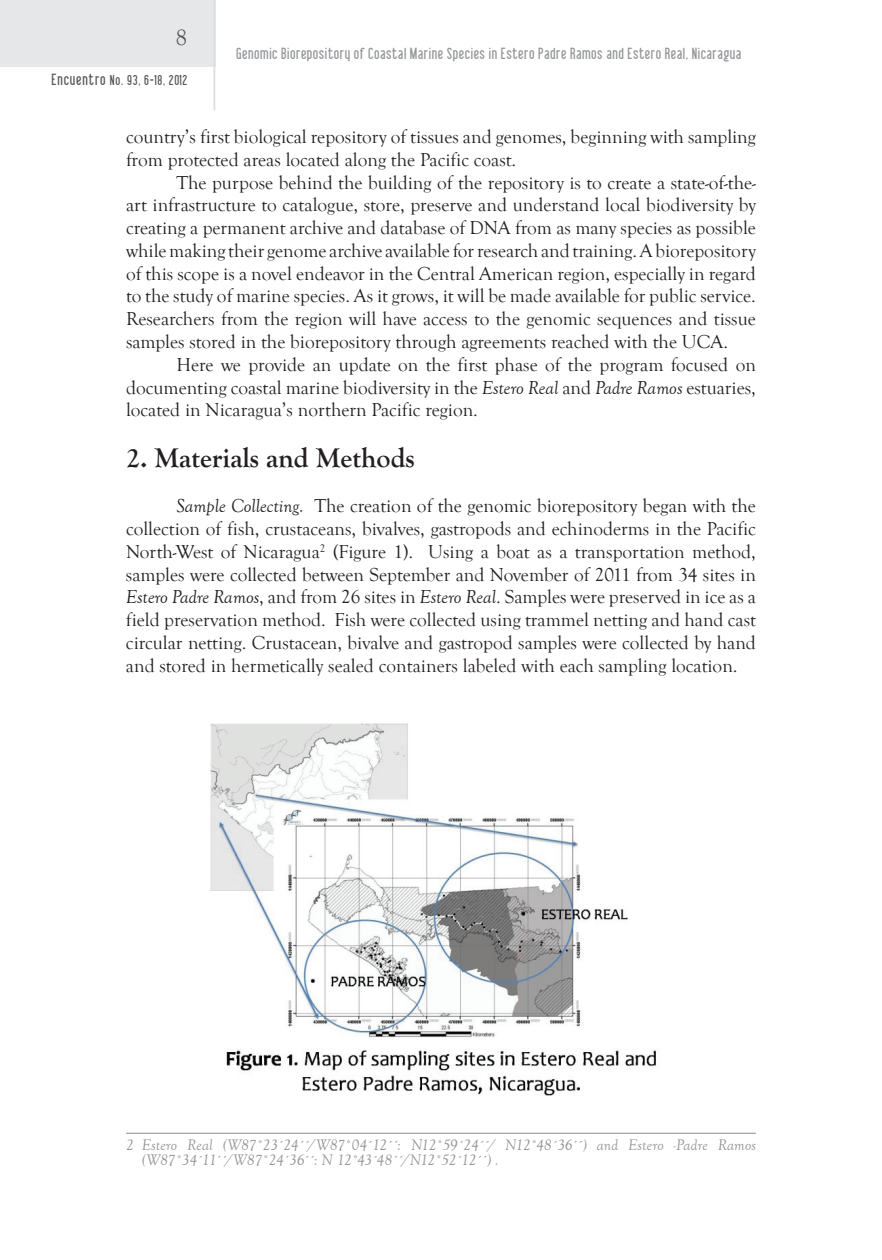
<style>
.page{position:relative;width:882px;height:1260px;background:#fff}
.page>*{position:absolute;margin:0;border:0;box-sizing:border-box;transform-origin:0 0}
.t1{font:700 28px "Goudy Old Style T";color:#231f20}
.t2{font:22.75px "Goudy Old Style T";color:#545557}
.t3{font:19.25px/22.8px "Goudy Old Style T";color:#231f20;text-align:justify}
.t4{font:italic 15.75px/15.8px "Goudy Old Style T";letter-spacing:-.015em;color:#939598}
.t5{font:15.75px "Libel Suit";letter-spacing:.035em;color:#939598}
.t6{font:14px "Libel Suit";letter-spacing:.04em;color:#57585a}
.s1{font-size:15.75px}
.s2{font-style:italic}
</style>
<div class="page">
<div style="left:0;top:0;width:215px;height:67px;background:#e6e7e9"></div>
<hr style="left:214px;top:0;width:1px;height:110px;background:#dcdddf">
<hr style="left:126px;top:1133px;width:630px;height:1px;background:#8a8c8f">
<img style="left:210px;top:723px;width:446px;height:373px">
<p class="t2" style="left:176px;top:25px;width:13px">8</p>
<p class="t6" style="left:51px;top:73px;width:137px"><span class="s1">Encuentro</span> No. 93, 6-18, 2012</p>
<p class="t5" style="left:236px;top:45px;width:507px">Genomic Biorepository of Coastal Marine Species in Estero Padre Ramos and Estero Real, Nicaragua</p>
<p class="t3" style="left:126px;top:126px;width:631px">country’s first biological repository of tissues and genomes, beginning with sampling from protected areas located along the Pacific coast.</p>
<p class="t3" style="left:126px;top:171px;width:632px;text-indent:50px">The purpose behind the building of the repository is to create a state-of-the&shy;art infrastructure to catalogue, store, preserve and understand local biodiversity by creating a permanent archive and database of DNA from as many species as possible while making their genome archive available for research and training. A biorepository of this scope is a novel endeavor in the Central American region, especially in regard to the study of marine species. As it grows, it will be made available for public service.<br>Researchers from the region will have access to the genomic sequences and tissue samples stored in the biorepository through agreements reached with the UCA.</p>
<p class="t3" style="left:126px;top:353px;width:631px;text-indent:50px">Here we provide an update on the first phase of the program focused on documenting coastal marine biodiversity in the <span class="s2">Estero Real</span> and <span class="s2">Padre Ramos</span> estuaries, located in Nicaragua’s northern Pacific region.</p>
<h1 class="t1" style="left:126px;top:442px;width:290px">2. Materials and Methods</h1>
<p class="t3" style="left:126px;top:495px;width:631px;text-indent:50px"><span class="s2">Sample Collecting.</span> The creation of the genomic biorepository began with the collection of fish, crustaceans, bivalves, gastropods and echinoderms in the Pacific North-West of Nicaragua<sup>2</sup> (Figure 1). Using a boat as a transportation method, samples were collected between September and November of 2011 from 34 sites in <span class="s2">Estero Padre Ramos</span>, and from 26 sites in <span class="s2">Estero Real</span>. Samples were preserved in ice as a field preservation method. Fish were collected using trammel netting and hand cast circular netting. Crustacean, bivalve and gastropod samples were collected by hand and stored in hermetically sealed containers labeled with each sampling location.</p>
<p class="t4" style="left:142px;top:1137px;width:616px;text-indent:-16px">2 Estero Real (W87˚23´24´´/W87˚04´12´´: N12˚59´24´´/ N12˚48´36´´) and Estero -Padre Ramos (W87˚34´11´´/W87˚24´36´´: N 12˚43´48´´/N12˚52´12´´) .</p>
</div>
